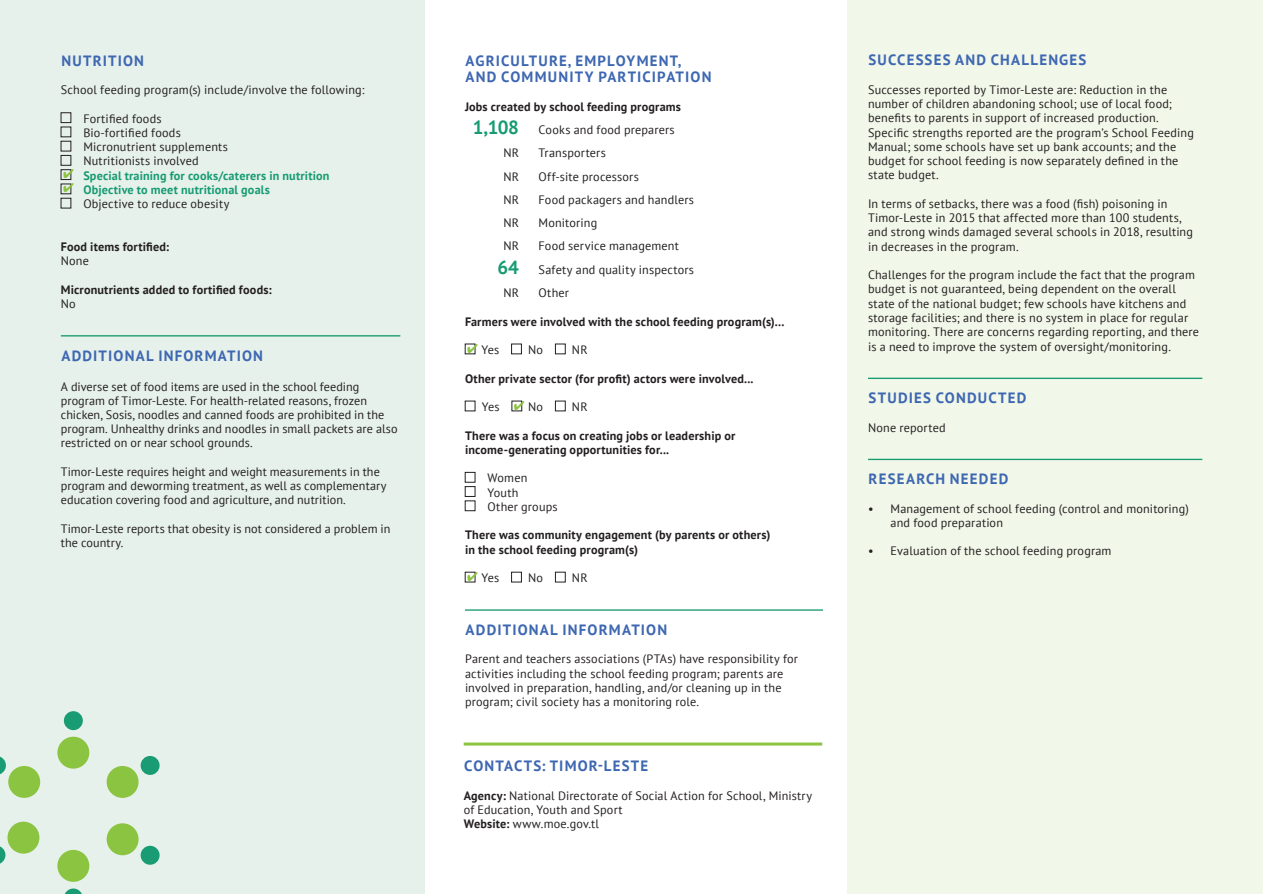
<style>
.page{position:relative;width:1263px;height:894px;background:#fff}
.page>*{position:absolute;margin:0;border:0;box-sizing:border-box;transform-origin:0 0}
.t1{font:700 18.9px "PT Sans";color:#179b72}
.t2{font:700 14.85px/16.5px "PT Sans";letter-spacing:.08em;color:#3d67b1}
.t3{font:12.15px/14.2px "PT Sans";letter-spacing:.015em;color:#231f20}
.t4{font:700 12.15px/14.2px "PT Sans";letter-spacing:.015em;color:#231f20}
.t5{font:700 12.15px/14.2px "PT Sans";letter-spacing:.015em;color:#179b72}
.s1{color:#8bc440}
.s2{font-weight:400;color:#231f20}
.s3{font-weight:700}
</style>
<div class="page">
<div style="left:0;top:0;width:424px;height:893px;background:#e7f1eb"></div>
<div style="left:847px;top:0;width:416px;height:893px;background:#f1f7e9"></div>
<hr style="left:61px;top:335px;width:339px;height:1px;background:#179b72">
<div style="left:61px;top:112px;width:10px;height:11px;border:1px solid #231f20"></div>
<div style="left:61px;top:155px;width:10px;height:10px;border:1px solid #231f20"></div>
<div style="left:61px;top:169px;width:10px;height:11px;border:1px solid #231f20"></div>
<div style="left:61px;top:198px;width:10px;height:10px;border:1px solid #231f20"></div>
<hr style="left:868px;top:377px;width:334px;height:2px;background:#179b72">
<hr style="left:868px;top:458px;width:334px;height:2px;background:#179b72">
<hr style="left:465px;top:609px;width:358px;height:1px;background:#179b72">
<div style="left:511px;top:344px;width:10px;height:10px;border:1px solid #231f20"></div>
<div style="left:555px;top:344px;width:10px;height:10px;border:1px solid #231f20"></div>
<div style="left:512px;top:401px;width:10px;height:10px;border:1px solid #231f20"></div>
<div style="left:555px;top:401px;width:10px;height:10px;border:1px solid #231f20"></div>
<div style="left:465px;top:472px;width:10px;height:10px;border:1px solid #231f20"></div>
<div style="left:465px;top:486px;width:10px;height:10px;border:1px solid #231f20"></div>
<div style="left:511px;top:571px;width:10px;height:11px;border:1px solid #231f20"></div>
<div style="left:555px;top:571px;width:10px;height:11px;border:1px solid #231f20"></div>
<hr style="left:464px;top:742px;width:358px;height:3px;background:#8bc440">
<div style="left:8px;top:765px;width:32px;height:32px;background:#8bc440;border-radius:50%"></div>
<div style="left:57px;top:736px;width:32px;height:32px;background:#8bc440;border-radius:50%"></div>
<div style="left:107px;top:765px;width:32px;height:32px;background:#8bc440;border-radius:50%"></div>
<div style="left:107px;top:823px;width:32px;height:31px;background:#8bc440;border-radius:50%"></div>
<div style="left:57px;top:849px;width:32px;height:32px;background:#8bc440;border-radius:50%"></div>
<div style="left:8px;top:821px;width:31px;height:32px;background:#8bc440;border-radius:50%"></div>
<div style="left:141px;top:755px;width:19px;height:19px;background:#199c73;border-radius:50%"></div>
<div style="left:141px;top:845px;width:19px;height:19px;background:#199c73;border-radius:50%"></div>
<svg style="left:65px;top:888px;width:17px;height:5px"></svg>
<svg style="left:0;top:846px;width:5px;height:18px"></svg>
<svg style="left:0;top:756px;width:6px;height:18px"></svg>
<div style="left:64px;top:711px;width:19px;height:18px;background:#199c73;border-radius:50%"></div>
<p class="t2" style="left:61px;top:52px;width:84px">NUTRITION</p>
<p class="t3" style="left:61px;top:83px;width:305px">School feeding program(s) include/involve the following:</p>
<p class="t3" style="left:83px;top:111px;width:146px">Fortified foods<br>Bio-fortified foods<br>Micronutrient supplements<br>Nutritionists involved</p>
<p class="t5" style="left:63px;top:168px;width:268px"><span class="s1">✔</span> Special training for cooks/caterers in nutrition</p>
<p class="t5" style="left:83px;top:182px;width:188px;text-indent:-20px"><span class="s1">✔</span> Objective to meet nutritional goals<br><span class="s2">Objective to reduce obesity</span></p>
<p class="t4" style="left:61px;top:239px;width:110px">Food items fortified:</p>
<p class="t3" style="left:61px;top:253px;width:30px">None</p>
<p class="t4" style="left:61px;top:282px;width:212px">Micronutrients added to fortified foods:</p>
<p class="t3" style="left:61px;top:296px;width:16px">No</p>
<p class="t2" style="left:61px;top:346px;width:203px">ADDITIONAL INFORMATION</p>
<p class="t3" style="left:61px;top:378px;width:338px">A diverse set of food items are used in the school feeding program of Timor-Leste. For health-related reasons, frozen chicken, Sosis, noodles and canned foods are prohibited in the program. Unhealthy drinks and noodles in small packets are also restricted on or near school grounds.</p>
<p class="t3" style="left:61px;top:464px;width:327px">Timor-Leste requires height and weight measurements in the program and deworming treatment, as well as complementary education covering food and agriculture, and nutrition.</p>
<p class="t3" style="left:61px;top:521px;width:331px">Timor-Leste reports that obesity is not considered a problem in the country.</p>
<p class="t2" style="left:465px;top:52px;width:247px">AGRICULTURE, EMPLOYMENT,<br>AND COMMUNITY PARTICIPATION</p>
<p class="t4" style="left:465px;top:99px;width:217px">Jobs created by school feeding programs</p>
<h1 class="t1" style="left:473px;top:115px;width:48px">1,108</h1>
<p class="t3" style="left:538px;top:122px;width:138px">Cooks and food preparers</p>
<p class="t3" style="left:503px;top:146px;width:17px">NR</p>
<p class="t3" style="left:538px;top:146px;width:69px">Transporters</p>
<p class="t3" style="left:503px;top:169px;width:17px">NR</p>
<p class="t3" style="left:538px;top:169px;width:102px">Off-site processors</p>
<p class="t3" style="left:503px;top:192px;width:17px">NR</p>
<p class="t3" style="left:538px;top:192px;width:157px">Food packagers and handlers</p>
<p class="t3" style="left:503px;top:215px;width:17px">NR</p>
<p class="t3" style="left:538px;top:215px;width:60px">Monitoring</p>
<p class="t3" style="left:503px;top:239px;width:17px">NR</p>
<p class="t3" style="left:538px;top:239px;width:142px">Food service management</p>
<h1 class="t1" style="left:497px;top:254px;width:23px">64</h1>
<p class="t3" style="left:538px;top:262px;width:157px">Safety and quality inspectors</p>
<p class="t3" style="left:503px;top:285px;width:17px">NR</p>
<p class="t3" style="left:538px;top:285px;width:32px">Other</p>
<p class="t4" style="left:465px;top:314px;width:321px">Farmers were involved with the school feeding program(s)...</p>
<p class="t3" style="left:467px;top:342px;width:33px"><span class="s1">✔</span> Yes</p>
<p class="t3" style="left:528px;top:342px;width:16px">No</p>
<p class="t3" style="left:572px;top:342px;width:17px">NR</p>
<p class="t4" style="left:465px;top:371px;width:290px">Other private sector (for profit) actors were involved...</p>
<p class="t3" style="left:482px;top:399px;width:63px">Yes <span class="s1">✔</span> No</p>
<p class="t3" style="left:572px;top:399px;width:17px">NR</p>
<p class="t4" style="left:465px;top:428px;width:272px">There was a focus on creating jobs or leadership or income-generating opportunities for...</p>
<p class="t3" style="left:487px;top:470px;width:72px">Women<br>Youth<br>Other groups</p>
<p class="t4" style="left:465px;top:527px;width:307px">There was community engagement (by parents or others) in the school feeding program(s)</p>
<p class="t3" style="left:467px;top:570px;width:33px"><span class="s1">✔</span> Yes</p>
<p class="t3" style="left:528px;top:570px;width:16px">No</p>
<p class="t3" style="left:572px;top:570px;width:17px">NR</p>
<p class="t2" style="left:465px;top:620px;width:203px">ADDITIONAL INFORMATION</p>
<p class="t3" style="left:465px;top:651px;width:334px">Parent and teachers associations (PTAs) have responsibility for activities including the school feeding program; parents are involved in preparation, handling, and/or cleaning up in the program; civil society has a monitoring role.</p>
<p class="t2" style="left:464px;top:757px;width:186px">CONTACTS: TIMOR-LESTE</p>
<p class="t3" style="left:464px;top:787px;width:350px"><span class="s3">Agency:</span> National Directorate of Social Action for School, Ministry of Education, Youth and Sport<br><span class="s3">Website:</span> www.moe.gov.tl</p>
<p class="t2" style="left:868px;top:51px;width:219px">SUCCESSES AND CHALLENGES</p>
<p class="t3" style="left:868px;top:82px;width:327px">Successes reported by Timor-Leste are: Reduction in the number of children abandoning school; use of local food; benefits to parents in support of increased production.<br>Specific strengths reported are the program’s School Feeding Manual; some schools have set up bank accounts; and the budget for school feeding is now separately defined in the state budget.</p>
<p class="t3" style="left:868px;top:196px;width:326px">In terms of setbacks, there was a food (fish) poisoning in Timor-Leste in 2015 that affected more than 100 students, and strong winds damaged several schools in 2018, resulting in decreases in the program.</p>
<p class="t3" style="left:868px;top:267px;width:332px">Challenges for the program include the fact that the program budget is not guaranteed, being dependent on the overall state of the national budget; few schools have kitchens and storage facilities; and there is no system in place for regular monitoring. There are concerns regarding reporting, and there is a need to improve the system of oversight/monitoring.</p>
<p class="t2" style="left:868px;top:389px;width:159px">STUDIES CONDUCTED</p>
<p class="t3" style="left:868px;top:419px;width:79px">None reported</p>
<p class="t2" style="left:868px;top:470px;width:141px">RESEARCH NEEDED</p>
<p class="t3" style="left:890px;top:500px;width:300px;text-indent:-23px">• Management of school feeding (control and monitoring) and food preparation</p>
<p class="t3" style="left:868px;top:543px;width:245px">• Evaluation of the school feeding program</p>
</div>
